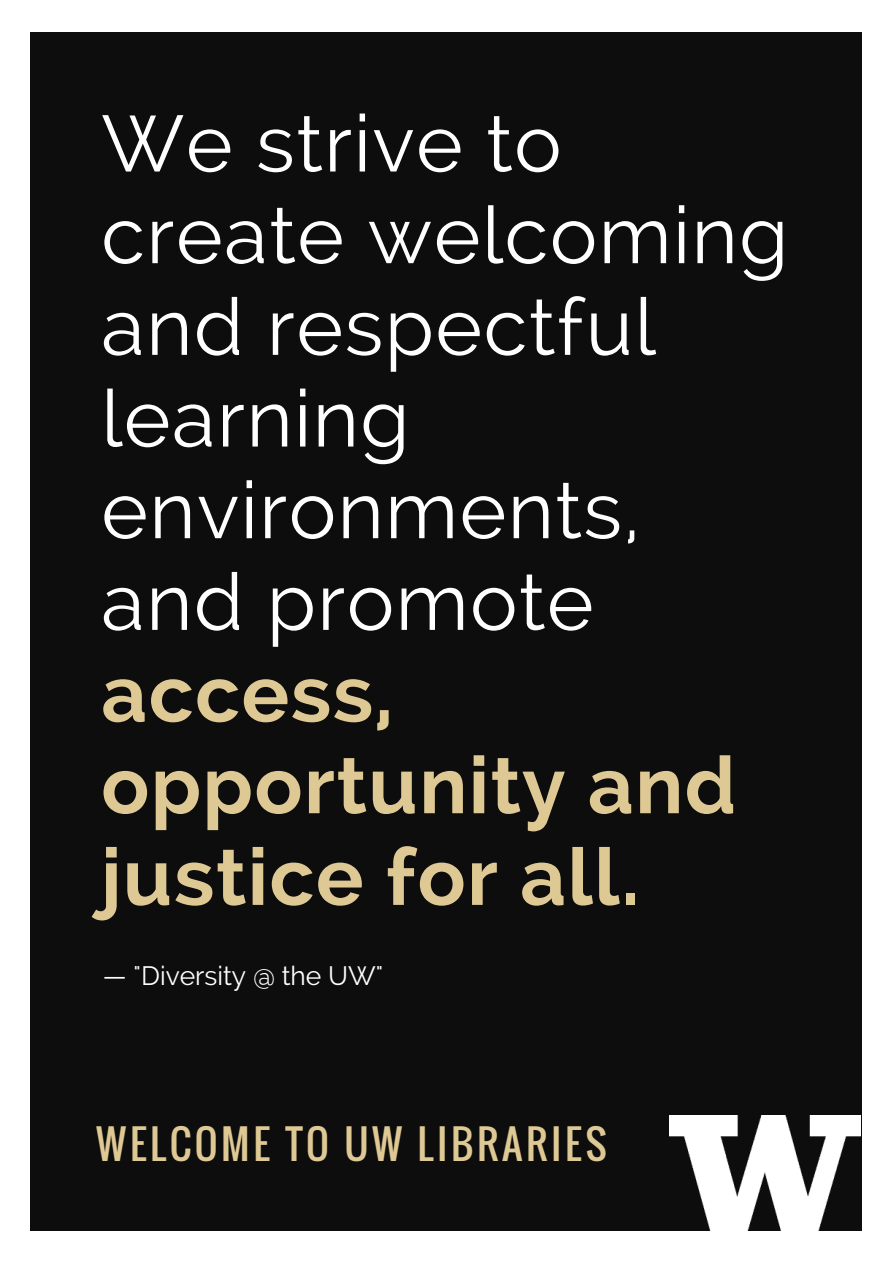
<style>
.page{position:relative;width:893px;height:1263px;background:#fff}
.page>*{position:absolute;margin:0;border:0;box-sizing:border-box;transform-origin:0 0}
.t1{font:79.43px/91.7px "Raleway";letter-spacing:.02em;color:#fff}
.t2{font:700 79.43px/91.7px "Raleway";letter-spacing:.02em;color:#dec994}
.t3{font:39.67px "Oswald";letter-spacing:.09em;color:#dec994}
.t4{font:26.47px "Raleway";color:#fff}
</style>
<div class="page">
<div style="left:31px;top:32px;width:831px;height:1199px;background:#0d0d0d"></div>
<img style="left:669px;top:1116px;width:191px;height:115px">
<p class="t1" style="left:101px;top:98px;width:688px">We strive to create welcoming and respectful learning environments, and promote</p>
<p class="t2" style="left:101px;top:648px;width:636px">access, opportunity and justice for all.</p>
<p class="t4" style="left:103px;top:960px;width:282px">— "Diversity @ the UW"</p>
<p class="t3" style="left:96px;top:1114px;width:512px">WELCOME TO UW LIBRARIES</p>
</div>
